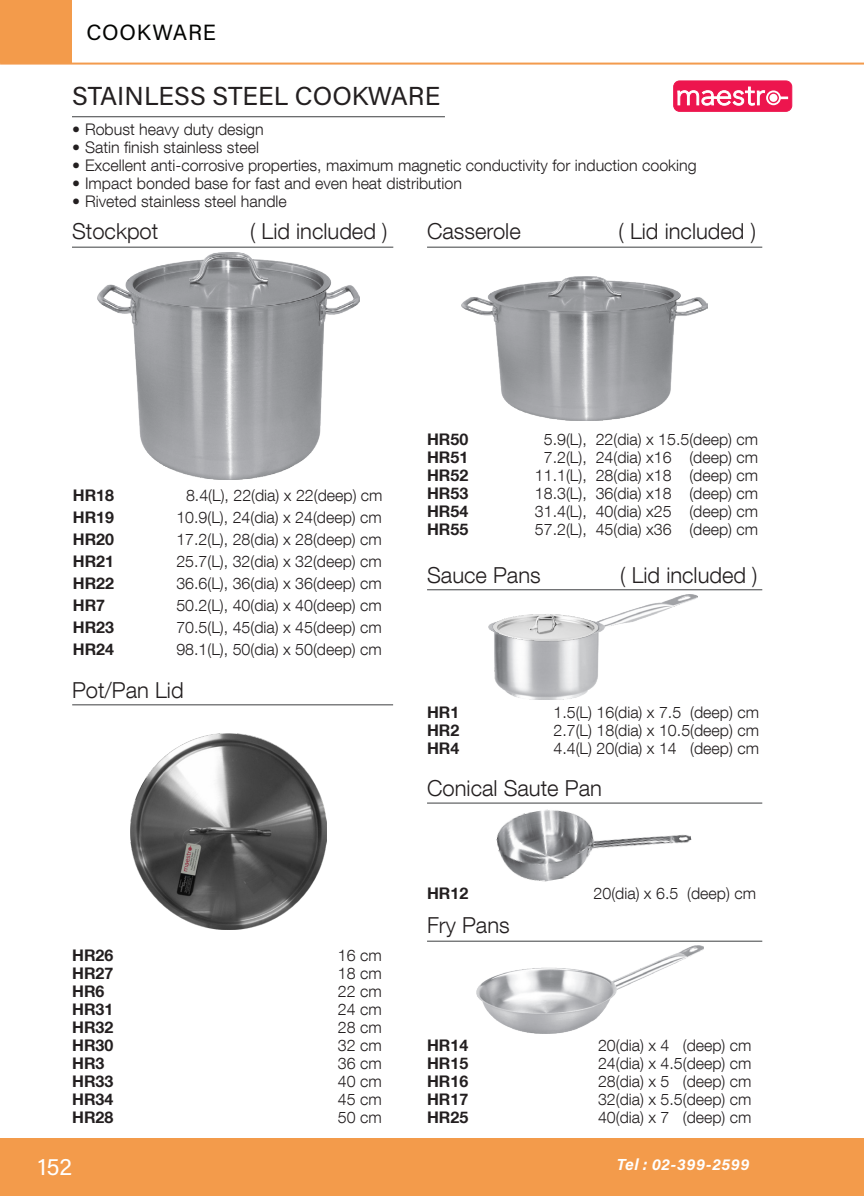
<style>
.page{position:relative;width:864px;height:1196px;background:#fff}
.page>*{position:absolute;margin:0;border:0;box-sizing:border-box;transform-origin:0 0}
.Main_product_header{font:26px "Acumin Pro";color:#231f20}
.t1{font:24px "Acumin Pro";color:#fff}
.Product_description{font:300 22px "Helvetica Neue LT Com";color:#231f20}
.t2{font:22px "Acumin Pro";letter-spacing:.035em;color:#040503}
.Product_text{font:300 16px "Helvetica Neue LT Com";color:#231f20}
.List{font:300 16px "Helvetica Neue LT Com";color:#231f20}
.Product_text-2{font:700 16px "Helvetica Neue LT Com";color:#231f20}
.Product_description-2{font:300 16px "Helvetica Neue LT Com";color:#231f20}
.Product_description-3{font:700 16px "Helvetica Neue LT Com";color:#231f20}
.t3{font:italic 700 16px "Acumin Pro";letter-spacing:.035em;color:#fff}
</style>
<div class="page">
<div style="left:0;top:1137px;width:864px;height:58px;background:#f39b4b"></div>
<div style="left:0;top:0;width:72px;height:63px;background:#f39b4b"></div>
<hr style="left:0;top:63px;width:864px;height:2px;background:#f39b4d">
<div style="left:674px;top:81px;width:118px;height:30px;background:#ed154e;border-radius:6px"></div>
<div style="left:673px;top:81px;width:119px;height:30px;border:1px solid #ed154e;border-radius:6px"></div>
<svg style="left:677px;top:87px;width:111px;height:19px"></svg>
<hr style="left:72px;top:116px;width:373px;height:1px;background:#3d3f41">
<hr style="left:72px;top:247px;width:321px;height:1px;background:#3d3f41">
<hr style="left:427px;top:247px;width:335px;height:1px;background:#3d3f41">
<hr style="left:427px;top:802px;width:335px;height:1px;background:#3d3f41">
<hr style="left:427px;top:940px;width:335px;height:1px;background:#3d3f41">
<hr style="left:72px;top:704px;width:321px;height:1px;background:#3d3f41">
<img style="left:98px;top:252px;width:262px;height:227px">
<img style="left:462px;top:276px;width:245px;height:144px">
<img style="left:477px;top:945px;width:226px;height:88px">
<img style="left:493px;top:803px;width:201px;height:79px">
<img style="left:130px;top:733px;width:197px;height:196px">
<hr style="left:427px;top:589px;width:335px;height:1px;background:#3d3f41">
<img style="left:489px;top:594px;width:208px;height:105px">
<img style="left:492px;top:601px;width:107px;height:44px">
<h3 class="t2" style="left:86px;top:17px;width:131px">COOKWARE</h3>
<p class="Main_product_header" style="left:72px;top:78px;width:370px">STAINLESS STEEL COOKWARE</p>
<p class="List" style="left:72px;top:119px;width:193px">• Robust heavy duty design</p>
<p class="List" style="left:72px;top:137px;width:188px">• Satin finish stainless steel</p>
<p class="List" style="left:72px;top:155px;width:626px">• Excellent anti-corrosive properties, maximum magnetic conductivity for induction cooking</p>
<p class="List" style="left:72px;top:173px;width:392px">• Impact bonded base for fast and even heat distribution</p>
<p class="List" style="left:72px;top:191px;width:216px">• Riveted stainless steel handle</p>
<p class="Product_description" style="left:72px;top:217px;width:88px">Stockpot</p>
<p class="Product_description" style="left:250px;top:217px;width:139px">( Lid included )</p>
<p class="Product_description" style="left:427px;top:217px;width:95px">Casserole</p>
<p class="Product_description" style="left:619px;top:217px;width:139px">( Lid included )</p>
<p class="Product_text-2" style="left:73px;top:485px;width:43px">HR18</p>
<p class="Product_text" style="left:186px;top:485px;width:198px">8.4(L), 22(dia) x 22(deep) cm</p>
<p class="Product_text-2" style="left:73px;top:507px;width:43px">HR19</p>
<p class="Product_text" style="left:176px;top:507px;width:207px">10.9(L), 24(dia) x 24(deep) cm</p>
<p class="Product_text-2" style="left:73px;top:529px;width:43px">HR20</p>
<p class="Product_text" style="left:176px;top:529px;width:207px">17.2(L), 28(dia) x 28(deep) cm</p>
<p class="Product_text-2" style="left:73px;top:551px;width:43px">HR21</p>
<p class="Product_text" style="left:176px;top:551px;width:207px">25.7(L), 32(dia) x 32(deep) cm</p>
<p class="Product_text-2" style="left:73px;top:573px;width:43px">HR22</p>
<p class="Product_text" style="left:176px;top:573px;width:207px">36.6(L), 36(dia) x 36(deep) cm</p>
<p class="Product_text-2" style="left:73px;top:595px;width:34px">HR7</p>
<p class="Product_text" style="left:176px;top:595px;width:207px">50.2(L), 40(dia) x 40(deep) cm</p>
<p class="Product_text-2" style="left:73px;top:617px;width:43px">HR23</p>
<p class="Product_text" style="left:176px;top:617px;width:207px">70.5(L), 45(dia) x 45(deep) cm</p>
<p class="Product_text-2" style="left:73px;top:639px;width:43px">HR24</p>
<p class="Product_text" style="left:176px;top:639px;width:207px">98.1(L), 50(dia) x 50(deep) cm</p>
<p class="Product_description" style="left:72px;top:676px;width:113px">Pot/Pan Lid</p>
<p class="Product_description-3" style="left:72px;top:944px;width:43px">HR26</p>
<p class="Product_description-2" style="left:338px;top:945px;width:45px">16 cm</p>
<p class="Product_description-3" style="left:72px;top:962px;width:43px">HR27</p>
<p class="Product_description-2" style="left:338px;top:963px;width:45px">18 cm</p>
<p class="Product_description-3" style="left:72px;top:980px;width:34px">HR6</p>
<p class="Product_description-2" style="left:338px;top:981px;width:45px">22 cm</p>
<p class="Product_description-3" style="left:72px;top:998px;width:43px">HR31</p>
<p class="Product_description-2" style="left:338px;top:999px;width:45px">24 cm</p>
<p class="Product_description-3" style="left:72px;top:1016px;width:43px">HR32</p>
<p class="Product_description-2" style="left:338px;top:1017px;width:45px">28 cm</p>
<p class="Product_description-3" style="left:72px;top:1034px;width:43px">HR30</p>
<p class="Product_description-2" style="left:338px;top:1035px;width:45px">32 cm</p>
<p class="Product_description-3" style="left:72px;top:1052px;width:34px">HR3</p>
<p class="Product_description-2" style="left:338px;top:1053px;width:45px">36 cm</p>
<p class="Product_description-3" style="left:72px;top:1070px;width:43px">HR33</p>
<p class="Product_description-2" style="left:338px;top:1071px;width:45px">40 cm</p>
<p class="Product_description-3" style="left:72px;top:1088px;width:43px">HR34</p>
<p class="Product_description-2" style="left:338px;top:1089px;width:45px">45 cm</p>
<p class="Product_description-3" style="left:72px;top:1106px;width:43px">HR28</p>
<p class="Product_description-2" style="left:338px;top:1107px;width:45px">50 cm</p>
<h2 class="t1" style="left:38px;top:1150px;width:36px">152</h2>
<p class="Product_text-2" style="left:427px;top:429px;width:43px">HR50</p>
<p class="Product_text" style="left:544px;top:429px;width:216px">5.9(L), 22(dia) x 15.5(deep) cm</p>
<p class="Product_text-2" style="left:427px;top:447px;width:43px">HR51</p>
<p class="Product_text" style="left:544px;top:447px;width:216px">7.2(L), 24(dia) x16 (deep) cm</p>
<p class="Product_text-2" style="left:427px;top:465px;width:43px">HR52</p>
<p class="Product_text" style="left:535px;top:465px;width:225px">11.1(L), 28(dia) x18 (deep) cm</p>
<p class="Product_text-2" style="left:427px;top:483px;width:43px">HR53</p>
<p class="Product_text" style="left:535px;top:483px;width:225px">18.3(L), 36(dia) x18 (deep) cm</p>
<p class="Product_text-2" style="left:427px;top:501px;width:43px">HR54</p>
<p class="Product_text" style="left:535px;top:501px;width:225px">31.4(L), 40(dia) x25 (deep) cm</p>
<p class="Product_text-2" style="left:427px;top:519px;width:43px">HR55</p>
<p class="Product_text" style="left:535px;top:519px;width:225px">57.2(L), 45(dia) x36 (deep) cm</p>
<p class="Product_description" style="left:427px;top:561px;width:115px">Sauce Pans</p>
<p class="Product_description" style="left:620px;top:561px;width:139px">( Lid included )</p>
<p class="Product_text-2" style="left:427px;top:702px;width:34px">HR1</p>
<p class="Product_text" style="left:554px;top:702px;width:207px">1.5(L) 16(dia) x 7.5 (deep) cm</p>
<p class="Product_text-2" style="left:427px;top:720px;width:34px">HR2</p>
<p class="Product_text" style="left:554px;top:720px;width:207px">2.7(L) 18(dia) x 10.5(deep) cm</p>
<p class="Product_text-2" style="left:427px;top:738px;width:34px">HR4</p>
<p class="Product_text" style="left:554px;top:738px;width:207px">4.4(L) 20(dia) x 14 (deep) cm</p>
<p class="Product_description" style="left:427px;top:774px;width:176px">Conical Saute Pan</p>
<p class="Product_text-2" style="left:427px;top:882px;width:43px">HR12</p>
<p class="Product_text" style="left:594px;top:883px;width:164px">20(dia) x 6.5 (deep) cm</p>
<p class="Product_description" style="left:427px;top:911px;width:84px">Fry Pans</p>
<p class="Product_text-2" style="left:427px;top:1034px;width:43px">HR14</p>
<p class="Product_text" style="left:598px;top:1034px;width:155px">20(dia) x 4 (deep) cm</p>
<p class="Product_text-2" style="left:427px;top:1052px;width:43px">HR15</p>
<p class="Product_text" style="left:598px;top:1052px;width:155px">24(dia) x 4.5(deep) cm</p>
<p class="Product_text-2" style="left:427px;top:1070px;width:43px">HR16</p>
<p class="Product_text" style="left:598px;top:1070px;width:155px">28(dia) x 5 (deep) cm</p>
<p class="Product_text-2" style="left:427px;top:1088px;width:43px">HR17</p>
<p class="Product_text" style="left:598px;top:1088px;width:155px">32(dia) x 5.5(deep) cm</p>
<p class="Product_text-2" style="left:427px;top:1106px;width:43px">HR25</p>
<p class="Product_text" style="left:598px;top:1106px;width:155px">40(dia) x 7 (deep) cm</p>
<p class="t3" style="left:617px;top:1152px;width:134px">Tel : 02-399-2599</p>
</div>
